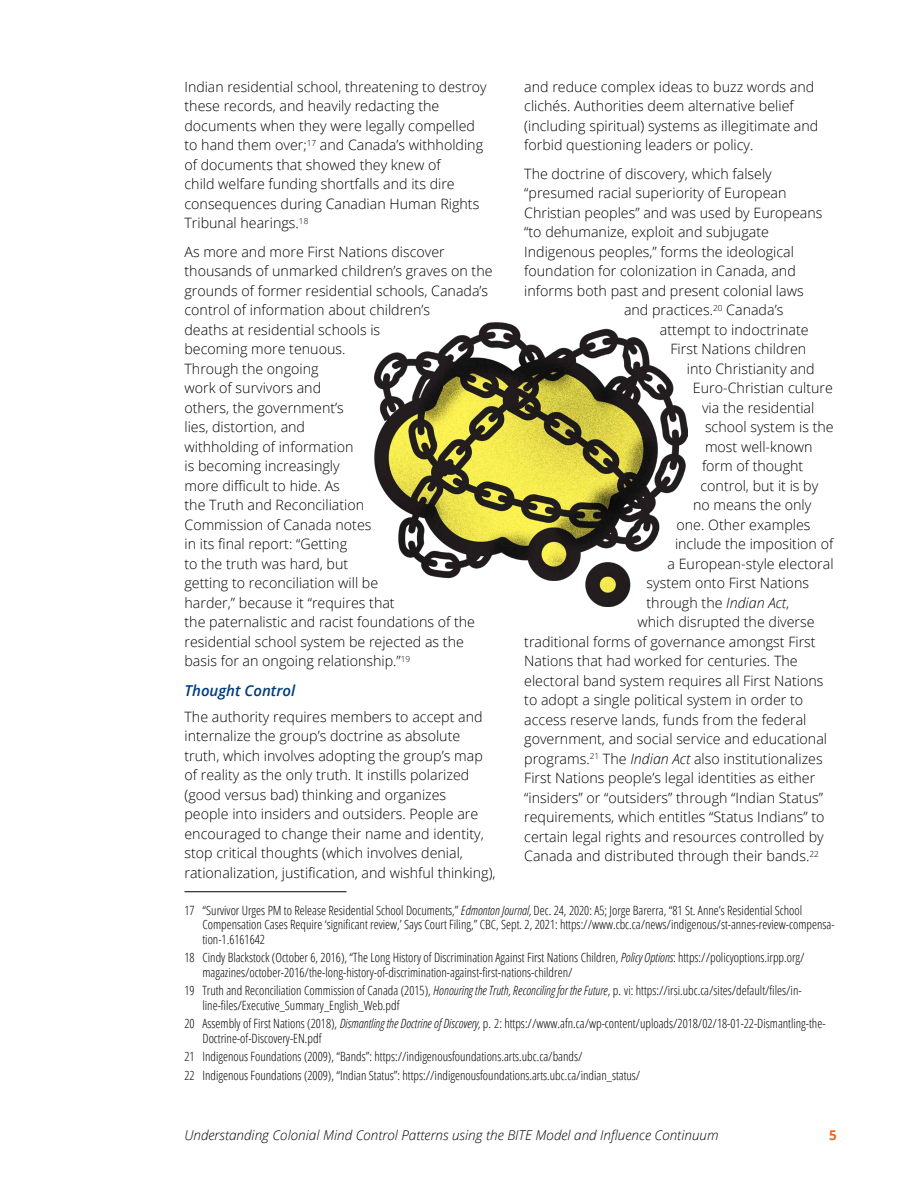
<style>
.page{position:relative;width:918px;height:1188px;background:#fff}
.page>*{position:absolute;margin:0;border:0;box-sizing:border-box;transform-origin:0 0}
.t1{font:italic 600 15px "Open Sans";color:#003c7e}
.t2{font:300 14.25px/19.5px "Open Sans";color:#000}
.t3{font:300 14.1px "Open Sans";color:#000}
.t4{font:italic 300 13.5px "Open Sans";color:#000}
.t5{font:700 13.5px "Open Sans";color:#f26522}
.t6{font:300 condensed 12.75px/14.2px "Open Sans";color:#000}
.s1{font-style:italic}
</style>
<div class="page">
<hr style="left:184px;top:891px;width:162px;height:1px;background:#000">
<img style="left:374px;top:323px;width:313px;height:283px">
<p class="t2" style="left:524px;top:77px;width:296px">and reduce complex ideas to buzz words and clichés. Authorities deem alternative belief (including spiritual) systems as illegitimate and forbid questioning leaders or policy.</p>
<p class="t2" style="left:524px;top:164px;width:249px">The doctrine of discovery, which falsely</p>
<p class="t2" style="left:524px;top:183px;width:264px">“presumed racial superiority of European</p>
<p class="t2" style="left:524px;top:203px;width:300px">Christian peoples” and was used by Europeans</p>
<p class="t2" style="left:524px;top:222px;width:246px">“to dehumanize, exploit and subjugate</p>
<p class="t2" style="left:524px;top:242px;width:271px">Indigenous peoples,” forms the ideological</p>
<p class="t2" style="left:524px;top:261px;width:273px">foundation for colonization in Canada, and</p>
<p class="t2" style="left:524px;top:281px;width:281px">informs both past and present colonial laws</p>
<p class="t2" style="left:624px;top:300px;width:161px">and practices.<sup>20</sup> Canada’s</p>
<p class="t2" style="left:660px;top:320px;width:150px">attempt to indoctrinate</p>
<p class="t2" style="left:670px;top:339px;width:137px">First Nations children</p>
<p class="t2" style="left:687px;top:359px;width:129px">into Christianity and</p>
<p class="t2" style="left:693px;top:378px;width:142px">Euro-Christian culture</p>
<p class="t2" style="left:702px;top:398px;width:114px">via the residential</p>
<p class="t2" style="left:705px;top:417px;width:130px">school system is the</p>
<p class="t2" style="left:705px;top:437px;width:109px">most well-known</p>
<p class="t2" style="left:702px;top:456px;width:103px">form of thought</p>
<p class="t2" style="left:701px;top:476px;width:119px">control, but it is by</p>
<p class="t2" style="left:693px;top:495px;width:120px">no means the only</p>
<p class="t2" style="left:677px;top:515px;width:136px">one. Other examples</p>
<p class="t2" style="left:675px;top:534px;width:160px">include the imposition of</p>
<p class="t2" style="left:668px;top:554px;width:168px">a European-style electoral</p>
<p class="t2" style="left:647px;top:573px;width:164px">system onto First Nations</p>
<p class="t2" style="left:647px;top:593px;width:144px">through the <span class="s1">Indian Act</span>,</p>
<p class="t2" style="left:638px;top:612px;width:179px">which disrupted the diverse</p>
<p class="t2" style="left:524px;top:632px;width:293px">traditional forms of governance amongst First</p>
<p class="t2" style="left:524px;top:651px;width:275px">Nations that had worked for centuries. The</p>
<p class="t2" style="left:524px;top:670px;width:301px">electoral band system requires all First Nations</p>
<p class="t2" style="left:524px;top:690px;width:281px">to adopt a single political system in order to</p>
<p class="t2" style="left:524px;top:709px;width:284px">access reserve lands, funds from the federal</p>
<p class="t2" style="left:524px;top:729px;width:304px">government, and social service and educational</p>
<p class="t2" style="left:524px;top:749px;width:300px">programs.<sup>21</sup> The <span class="s1">Indian Act</span> also institutionalizes</p>
<p class="t2" style="left:524px;top:768px;width:293px">First Nations people’s legal identities as either</p>
<p class="t2" style="left:524px;top:788px;width:300px">“insiders” or “outsiders” through “Indian Status”</p>
<p class="t2" style="left:524px;top:807px;width:302px">requirements, which entitles “Status Indians” to</p>
<p class="t2" style="left:524px;top:827px;width:301px">certain legal rights and resources controlled by</p>
<p class="t2" style="left:524px;top:846px;width:296px">Canada and distributed through their bands.<sup>22</sup></p>
<p class="t3" style="left:184px;top:77px;width:304px">Indian residential school, threatening to destroy</p>
<p class="t2" style="left:184px;top:96px;width:300px">these records, and heavily redacting the documents when they were legally compelled to hand them over;<sup>17</sup> and Canada’s withholding of documents that showed they knew of<br>child welfare funding shortfalls and its dire consequences during Canadian Human Rights Tribunal hearings.<sup>18</sup></p>
<p class="t2" style="left:184px;top:241px;width:310px">As more and more First Nations discover thousands of unmarked children’s graves on the grounds of former residential schools, Canada’s control of information about children’s<br>deaths at residential schools is<br>becoming more tenuous.<br>Through the ongoing<br>work of survivors and<br>others, the government’s<br>lies, distortion, and<br>withholding of information<br>is becoming increasingly<br>more difficult to hide. As<br>the Truth and Reconciliation<br>Commission of Canada notes<br>in its final report: “Getting<br>to the truth was hard, but<br>getting to reconciliation will be<br>harder,” because it “requires that<br>the paternalistic and racist foundations of the residential school system be rejected as the basis for an ongoing relationship.”<sup>19</sup></p>
<p class="t1" style="left:184px;top:681px;width:112px">Thought Control</p>
<p class="t2" style="left:184px;top:706px;width:313px">The authority requires members to accept and internalize the group’s doctrine as absolute truth, which involves adopting the group’s map of reality as the only truth. It instills polarized (good versus bad) thinking and organizes<br>people into insiders and outsiders. People are encouraged to change their name and identity, stop critical thoughts (which involves denial, rationalization, justification, and wishful thinking),</p>
<p class="t6" style="left:203px;top:903px;width:634px;text-indent:-18px">17 “Survivor Urges PM to Release Residential School Documents,” <span class="s1">Edmonton Journal,</span> Dec. 24, 2020: A5; Jorge Barerra, “81 St. Anne’s Residential School<br>Compensation Cases Require ‘significant review,’ Says Court Filing,” CBC, Sept. 2, 2021: https://www.cbc.ca/news/indigenous/st-annes-review-compensa&shy;tion-1.6161642</p>
<p class="t6" style="left:203px;top:950px;width:604px;text-indent:-18px">18 Cindy Blackstock (October 6, 2016), “The Long History of Discrimination Against First Nations Children, <span class="s1">Policy Options</span>: https://policyoptions.irpp.org/ magazines/october-2016/the-long-history-of-discrimination-against-first-nations-children/</p>
<p class="t6" style="left:202px;top:983px;width:601px;text-indent:-18px">19 Truth and Reconciliation Commission of Canada (2015), <span class="s1">Honouring the Truth, Reconciling for the Future</span>, p. vi: https://irsi.ubc.ca/sites/default/files/in&shy;line-files/Executive_Summary_English_Web.pdf</p>
<p class="t6" style="left:202px;top:1016px;width:625px;text-indent:-18px">20 Assembly of First Nations (2018), <span class="s1">Dismantling the Doctrine of Discovery,</span> p. 2: https://www.afn.ca/wp-content/uploads/2018/02/18-01-22-Dismantling-the-<br>Doctrine-of-Discovery-EN.pdf</p>
<p class="t6" style="left:184px;top:1047px;width:457px;line-height:18.8px">21 Indigenous Foundations (2009), “Bands”: https://indigenousfoundations.arts.ubc.ca/bands/<br>22 Indigenous Foundations (2009), “Indian Status”: https://indigenousfoundations.arts.ubc.ca/indian_status/</p>
<p class="t4" style="left:184px;top:1126px;width:536px">Understanding Colonial Mind Control Patterns using the BITE Model and Influence Continuum</p>
<p class="t5" style="left:829px;top:1125px;width:9px">5</p>
</div>
